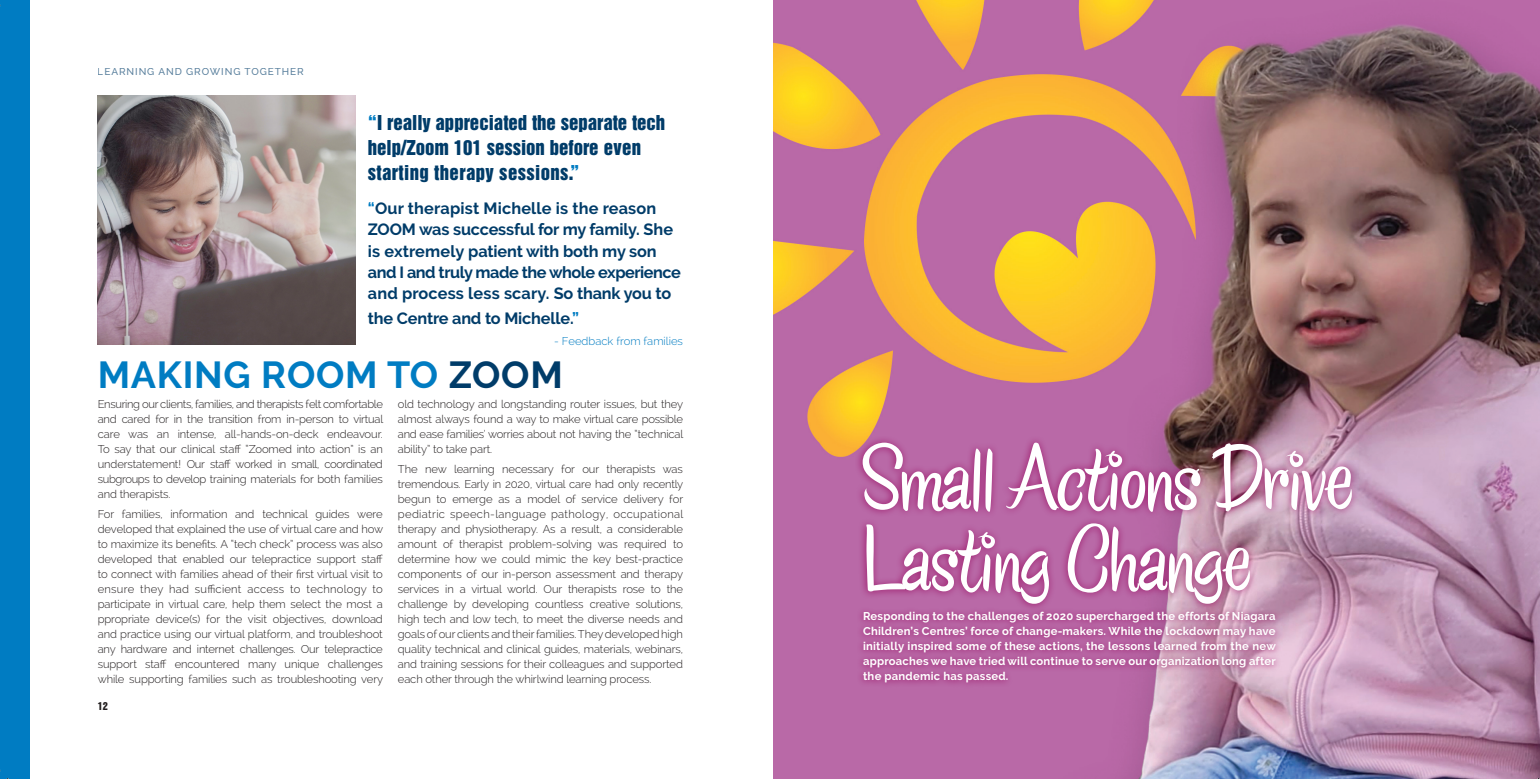
<style>
.page{position:relative;width:1540px;height:779px;background:#fff}
.page>*{position:absolute;margin:0;border:0;box-sizing:border-box;transform-origin:0 0}
.t1{font:93.75px/81.2px "Chicken Basket";color:#fff}
.SubHeading{font:700 37.5px "Raleway";letter-spacing:.02em;color:#007cc2}
.LrgHeading{font:18.75px/25px "Helvetica Inserat LT Std";color:#003c69}
.LrgHeading-2{font:700 16.25px/21.2px "Raleway";letter-spacing:-.01em;color:#003c69}
.t2{font:300 11.25px/15px "Raleway";letter-spacing:-.01em;color:#231f20;text-align:justify}
.t3{font:700 11.25px/15px "Raleway";letter-spacing:.02em;color:#fff;text-align:justify}
.t4{font:300 11.25px "Raleway";color:#007cc2}
.t5{font:500 10px "Raleway";letter-spacing:.09em;color:#003c69}
.t6{font:10px "Helvetica Inserat LT Std";color:#231f20}
.s1{color:#007cc2}
.s2{color:#003c69}
</style>
<div class="page">
<img style="left:773px;top:0;width:766px;height:779px">
<div style="left:854px;top:435px;width:505px;height:176px;background:#950058;opacity:.75"></div>
<div style="left:857px;top:606px;width:424px;height:83px;background:#950058;opacity:.75"></div>
<div style="left:0;top:0;width:30px;height:779px;background:#007cc2"></div>
<img style="left:98px;top:96px;width:257px;height:249px">
<svg style="left:1537px;top:0;width:3px;height:6px"></svg>
<p class="t5" style="left:98px;top:66px;width:207px">LEARNING AND GROWING TOGETHER</p>
<p class="LrgHeading" style="left:368px;top:110px;width:299px"><span class="s1">“</span>I really appreciated the separate tech help/Zoom 101 session before even starting therapy sessions.<span class="s1">”</span></p>
<p class="LrgHeading-2" style="left:368px;top:198px;width:314px"><span class="s1">“</span>Our therapist Michelle is the reason ZOOM was successful for my family. She is extremely patient with both my son and I and truly made the whole experience and process less scary. So thank you to</p>
<p class="LrgHeading-2" style="left:368px;top:308px;width:213px">the Centre and to Michelle.<span class="s1">”</span></p>
<p class="t4" style="left:554px;top:334px;width:130px">- Feedback from families</p>
<p class="SubHeading" style="left:98px;top:354px;width:466px">MAKING ROOM TO <span class="s2">ZOOM</span></p>
<p class="t2" style="left:98px;top:396px;width:287px">Ensuring our clients, families, and therapists felt comfortable and cared for in the transition from in-person to virtual care was an intense, all-hands-on-deck endeavour.<br>To say that our clinical staff “Zoomed into action” is an understatement! Our staff worked in small, coordinated subgroups to develop training materials for both families and therapists.</p>
<p class="t2" style="left:98px;top:507px;width:287px">For families, information and technical guides were developed that explained the use of virtual care and how to maximize its benefits. A “tech check” process was also developed that enabled our telepractice support staff to connect with families ahead of their first virtual visit to ensure they had sufficient access to technology to participate in virtual care, help them select the most a ppropriate device(s) for the visit objectives, download and practice using our virtual platform, and troubleshoot any hardware and internet challenges. Our telepractice support staff encountered many unique challenges while supporting families such as troubleshooting very</p>
<p class="t6" style="left:98px;top:700px;width:12px">12</p>
<p class="t2" style="left:398px;top:396px;width:287px">old technology and longstanding router issues, but they almost always found a way to make virtual care possible and ease families’ worries about not having the “technical ability” to take part.</p>
<p class="t2" style="left:398px;top:462px;width:287px">The new learning necessary for our therapists was tremendous. Early in 2020, virtual care had only recently begun to emerge as a model of service delivery for pediatric speech-language pathology, occupational therapy and physiotherapy. As a result, a considerable amount of therapist problem-solving was required to determine how we could mimic the key best-practice components of our in-person assessment and therapy services in a virtual world. Our therapists rose to the challenge by developing countless creative solutions, high tech and low tech, to meet the diverse needs and goals of our clients and their families. They developed high quality technical and clinical guides, materials, webinars, and training sessions for their colleagues and supported each other through the whirlwind learning process.</p>
<p class="t1" style="left:863px;top:441px;width:491px">Small Actions Drive<br>Lasting Change</p>
<p class="t3" style="left:863px;top:609px;width:414px">Responding to the challenges of 2020 supercharged the efforts of Niagara Children’s Centres’ force of change-makers. While the lockdown may have initially inspired some of these actions, the lessons learned from the new approaches we have tried will continue to serve our organization long after the pandemic has passed.</p>
</div>
